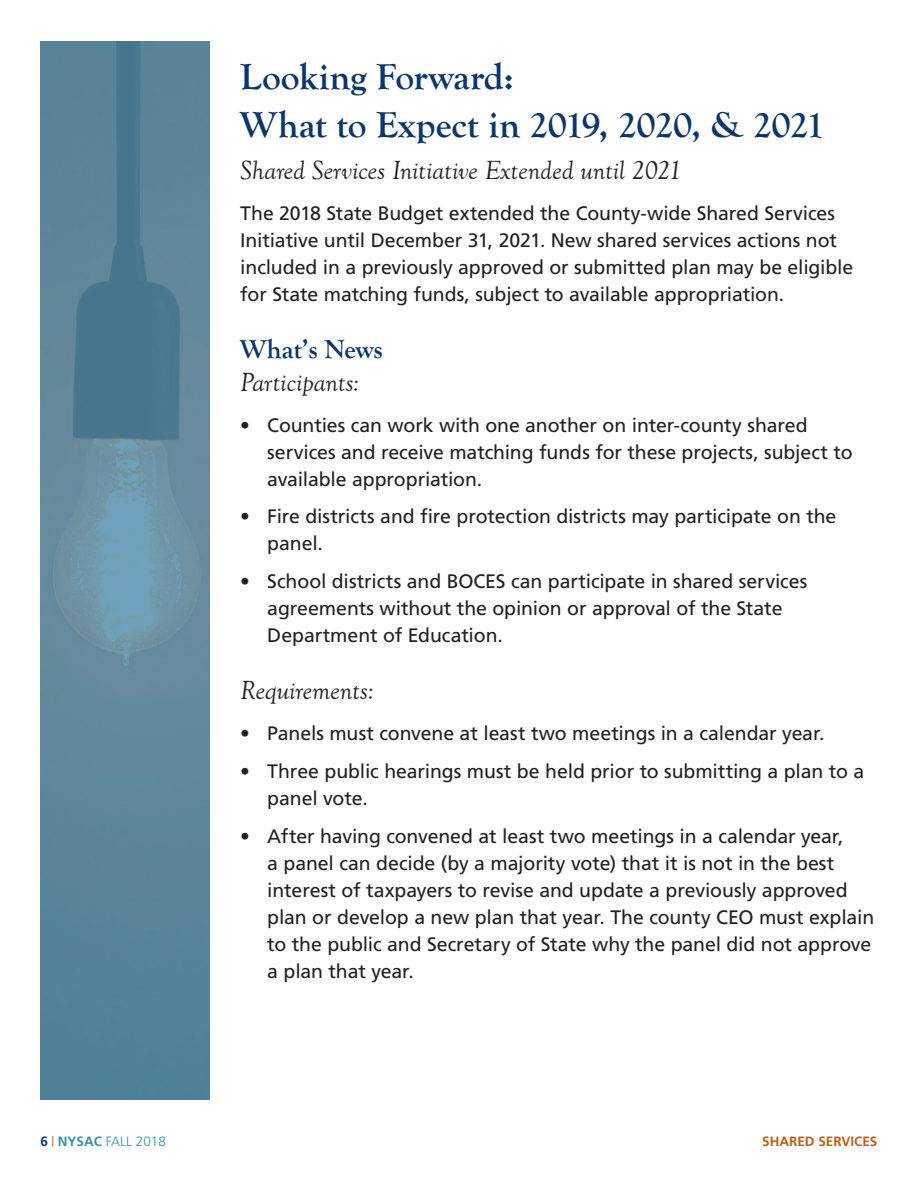
<style>
.page{position:relative;width:918px;height:1188px;background:#fff}
.page>*{position:absolute;margin:0;border:0;box-sizing:border-box;transform-origin:0 0}
.t1{font:700 37.5px/48px "Goudy Old Style T";letter-spacing:-.005em;color:#0b366a}
.t2{font:italic 27px "Goudy Old Style T";letter-spacing:-.005em;color:#231f20}
.t3{font:700 27px "Goudy Old Style T";color:#0b366a}
.t4{font:19.5px/27px "Frutiger";letter-spacing:-.005em;color:#231f20}
.t5{font:300 13.5px "Frutiger";color:#3c8cad}
.t6{font:700 13.5px "Frutiger";color:#bd5f19}
.s1{font-weight:700;color:#0b366a}
.s2{font-weight:400;font-size:10.5px;color:#bd5f19}
.s3{font-weight:700}
</style>
<div class="page">
<img style="left:40px;top:41px;width:170px;height:1059px">
<h1 class="t1" style="left:240px;top:53px;width:586px">Looking Forward:<br>What to Expect in 2019, 2020, &amp; 2021</h1>
<h2 class="t2" style="left:240px;top:156px;width:443px">Shared Services Initiative Extended until 2021</h2>
<p class="t4" style="left:240px;top:200px;width:615px">The 2018 State Budget extended the County-wide Shared Services Initiative until December 31, 2021. New shared services actions not included in a previously approved or submitted plan may be eligible for State matching funds, subject to available appropriation.</p>
<h2 class="t3" style="left:240px;top:334px;width:144px">What’s News</h2>
<h2 class="t2" style="left:240px;top:368px;width:121px">Participants:</h2>
<p class="t4" style="left:267px;top:411px;width:587px;text-indent:-27px">• Counties can work with one another on inter-county shared services and receive matching funds for these projects, subject to available appropriation.</p>
<p class="t4" style="left:267px;top:503px;width:571px;text-indent:-27px">• Fire districts and fire protection districts may participate on the panel.</p>
<p class="t4" style="left:267px;top:568px;width:541px;text-indent:-27px">• School districts and BOCES can participate in shared services agreements without the opinion or approval of the State<br>Department of Education.</p>
<h2 class="t2" style="left:240px;top:676px;width:135px">Requirements:</h2>
<p class="t4" style="left:240px;top:720px;width:586px">• Panels must convene at least two meetings in a calendar year.</p>
<p class="t4" style="left:267px;top:758px;width:598px;text-indent:-27px">• Three public hearings must be held prior to submitting a plan to a panel vote.</p>
<p class="t4" style="left:267px;top:822px;width:608px;text-indent:-27px">• After having convened at least two meetings in a calendar year,<br>a panel can decide (by a majority vote) that it is not in the best interest of taxpayers to revise and update a previously approved plan or develop a new plan that year. The county CEO must explain to the public and Secretary of State why the panel did not approve a plan that year.</p>
<p class="t5" style="left:40px;top:1134px;width:127px"><span class="s1">6</span> <span class="s2">|</span> <span class="s3">NYSAC</span> FALL 2018</p>
<p class="t6" style="left:762px;top:1133px;width:117px">SHARED SERVICES</p>
</div>
